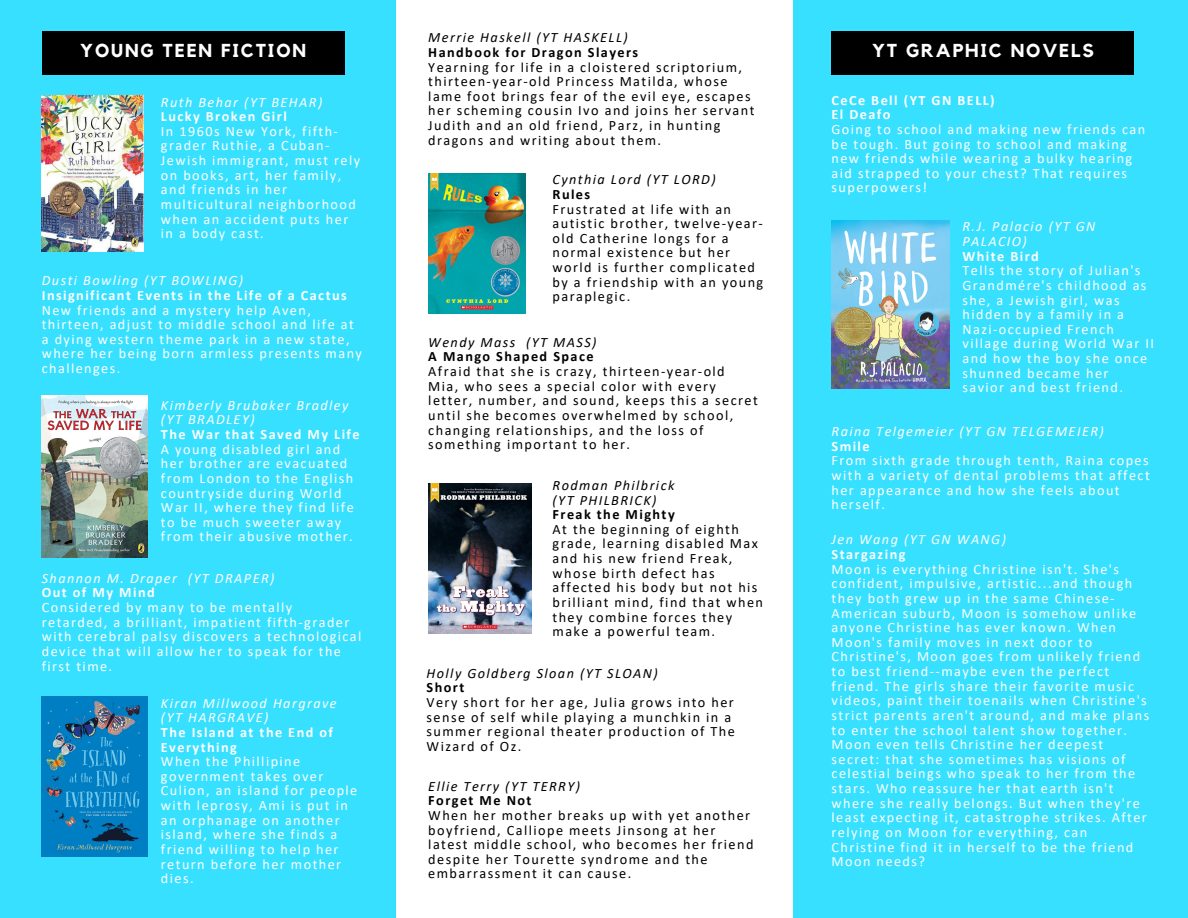
<style>
.page{position:relative;width:1188px;height:918px;background:#37e0ff}
.page>*{position:absolute;margin:0;border:0;box-sizing:border-box;transform-origin:0 0}
.t1{font:700 18.75px "Kollektif";letter-spacing:.1em;color:#fefefe}
.t2{font:14.25px/14.7px "Calibri";letter-spacing:.1em;color:#fff}
.t3{font:14.25px/14.7px "Calibri";letter-spacing:.1em;color:#000}
.t4{font:italic 14.25px/14.7px "Calibri";letter-spacing:.1em;color:#fff}
.t5{font:700 14.25px/14.7px "Calibri";letter-spacing:.1em;color:#fff}
.t6{font:italic 14.25px "Calibri";letter-spacing:.1em;color:#000}
.t7{font:700 14.25px "Calibri";letter-spacing:.1em;color:#000}
</style>
<div class="page">
<div style="left:396px;top:0;width:397px;height:917px;background:#fff"></div>
<div style="left:42px;top:31px;width:302px;height:43px;background:#000"></div>
<div style="left:832px;top:31px;width:302px;height:43px;background:#000"></div>
<img style="left:42px;top:396px;width:106px;height:162px">
<img style="left:42px;top:96px;width:101px;height:156px">
<img style="left:42px;top:697px;width:106px;height:159px">
<img style="left:428px;top:174px;width:97px;height:139px">
<img style="left:428px;top:483px;width:104px;height:150px">
<img style="left:832px;top:220px;width:118px;height:168px">
<p class="t1" style="left:80px;top:42px;width:227px">YOUNG TEEN FICTION</p>
<p class="t4" style="left:161px;top:96px;width:163px">Ruth Behar (YT BEHAR)</p>
<p class="t5" style="left:161px;top:110px;width:127px">Lucky Broken Girl</p>
<p class="t2" style="left:161px;top:125px;width:201px">In 1960s New York, fifth&shy;grader Ruthie, a Cuban-<br>Jewish immigrant, must rely on books, art, her family, and friends in her multicultural neighborhood when an accident puts her in a body cast.</p>
<p class="t4" style="left:42px;top:274px;width:203px">Dusti Bowling (YT BOWLING)</p>
<p class="t5" style="left:42px;top:289px;width:307px">Insignificant Events in the Life of a Cactus</p>
<p class="t2" style="left:42px;top:304px;width:322px">New friends and a mystery help Aven, thirteen, adjust to middle school and life at a dying western theme park in a new state, where her being born armless presents many challenges.</p>
<p class="t4" style="left:161px;top:399px;width:189px">Kimberly Brubaker Bradley (YT BRADLEY)</p>
<p class="t5" style="left:161px;top:428px;width:200px">The War that Saved My Life</p>
<p class="t2" style="left:161px;top:443px;width:194px">A young disabled girl and her brother are evacuated from London to the English countryside during World<br>War II, where they find life to be much sweeter away from their abusive mother.</p>
<p class="t4" style="left:42px;top:572px;width:234px">Shannon M. Draper (YT DRAPER)</p>
<p class="t5" style="left:42px;top:587px;width:114px">Out of My Mind</p>
<p class="t2" style="left:42px;top:601px;width:321px">Considered by many to be mentally retarded, a brilliant, impatient fifth-grader with cerebral palsy discovers a technological device that will allow her to speak for the first time.</p>
<p class="t4" style="left:161px;top:697px;width:177px">Kiran Millwood Hargrave (YT HARGRAVE)</p>
<p class="t5" style="left:161px;top:726px;width:174px">The Island at the End of<br>Everything</p>
<p class="t2" style="left:161px;top:755px;width:198px">When the Phillipine government takes over<br>Culion, an island for people with leprosy, Ami is put in an orphanage on another island, where she finds a friend willing to help her return before her mother dies.</p>
<p class="t6" style="left:428px;top:32px;width:201px">Merrie Haskell (YT HASKELL)</p>
<p class="t7" style="left:428px;top:46px;width:212px">Handbook for Dragon Slayers</p>
<p class="t3" style="left:428px;top:61px;width:328px">Yearning for life in a cloistered scriptorium, thirteen-year-old Princess Matilda, whose lame foot brings fear of the evil eye, escapes her scheming cousin Ivo and joins her servant Judith and an old friend, Parz, in hunting dragons and writing about them.</p>
<p class="t6" style="left:553px;top:174px;width:165px">Cynthia Lord (YT LORD)</p>
<p class="t7" style="left:553px;top:188px;width:39px">Rules</p>
<p class="t3" style="left:553px;top:203px;width:212px">Frustrated at life with an autistic brother, twelve-year&shy;old Catherine longs for a normal existence but her world is further complicated by a friendship with an young paraplegic.</p>
<p class="t6" style="left:428px;top:336px;width:170px">Wendy Mass (YT MASS)</p>
<p class="t7" style="left:428px;top:351px;width:167px">A Mango Shaped Space</p>
<p class="t3" style="left:428px;top:365px;width:331px">Afraid that she is crazy, thirteen-year-old Mia, who sees a special color with every letter, number, and sound, keeps this a secret until she becomes overwhelmed by school, changing relationships, and the loss of something important to her.</p>
<p class="t6" style="left:553px;top:479px;width:123px">Rodman Philbrick</p>
<p class="t6" style="left:553px;top:494px;width:105px">(YT PHILBRICK)</p>
<p class="t7" style="left:553px;top:509px;width:124px">Freak the Mighty</p>
<p class="t3" style="left:553px;top:523px;width:212px">At the beginning of eighth grade, learning disabled Max and his new friend Freak, whose birth defect has affected his body but not his brilliant mind, find that when they combine forces they make a powerful team.</p>
<p class="t6" style="left:427px;top:667px;width:233px">Holly Goldberg Sloan (YT SLOAN)</p>
<p class="t7" style="left:427px;top:682px;width:39px">Short</p>
<p class="t3" style="left:427px;top:696px;width:310px">Very short for her age, Julia grows into her sense of self while playing a munchkin in a summer regional theater production of The Wizard of Oz.</p>
<p class="t6" style="left:428px;top:780px;width:153px">Ellie Terry (YT TERRY)</p>
<p class="t7" style="left:428px;top:795px;width:105px">Forget Me Not</p>
<p class="t3" style="left:428px;top:809px;width:327px">When her mother breaks up with yet another boyfriend, Calliope meets Jinsong at her latest middle school, who becomes her friend despite her Tourette syndrome and the embarrassment it can cause.</p>
<p class="t1" style="left:872px;top:42px;width:223px">YT GRAPHIC NOVELS</p>
<p class="t5" style="left:832px;top:94px;width:165px">CeCe Bell (YT GN BELL)</p>
<p class="t5" style="left:832px;top:108px;width:60px">El Deafo</p>
<p class="t2" style="left:832px;top:123px;width:315px">Going to school and making new friends can be tough. But going to school and making new friends while wearing a bulky hearing aid strapped to your chest? That requires superpowers!</p>
<p class="t4" style="left:963px;top:221px;width:134px">R.J. Palacio (YT GN<br>PALACIO)</p>
<p class="t5" style="left:963px;top:250px;width:78px">White Bird</p>
<p class="t2" style="left:963px;top:264px;width:193px">Tells the story of Julian's<br>Grandmére's childhood as she, a Jewish girl, was hidden by a family in a<br>Nazi-occupied French village during World War II and how the boy she once shunned became her<br>savior and best friend.</p>
<p class="t4" style="left:832px;top:425px;width:274px">Raina Telgemeier (YT GN TELGEMEIER)</p>
<p class="t5" style="left:832px;top:440px;width:40px">Smile</p>
<p class="t2" style="left:832px;top:455px;width:320px">From sixth grade through tenth, Raina copes with a variety of dental problems that affect her appearance and how she feels about herself.</p>
<p class="t4" style="left:832px;top:533px;width:176px">Jen Wang (YT GN WANG)</p>
<p class="t5" style="left:832px;top:548px;width:75px">Stargazing</p>
<p class="t2" style="left:832px;top:563px;width:319px">Moon is everything Christine isn't. She's confident, impulsive, artistic...and though they both grew up in the same Chinese-American suburb, Moon is somehow unlike anyone Christine has ever known. When Moon's family moves in next door to Christine's, Moon goes from unlikely friend to best friend--maybe even the perfect friend. The girls share their favorite music videos, paint their toenails when Christine's strict parents aren't around, and make plans to enter the school talent show together.<br>Moon even tells Christine her deepest secret: that she sometimes has visions of celestial beings who speak to her from the stars. Who reassure her that earth isn't where she really belongs. But when they're least expecting it, catastrophe strikes. After relying on Moon for everything, can Christine find it in herself to be the friend Moon needs?</p>
</div>
